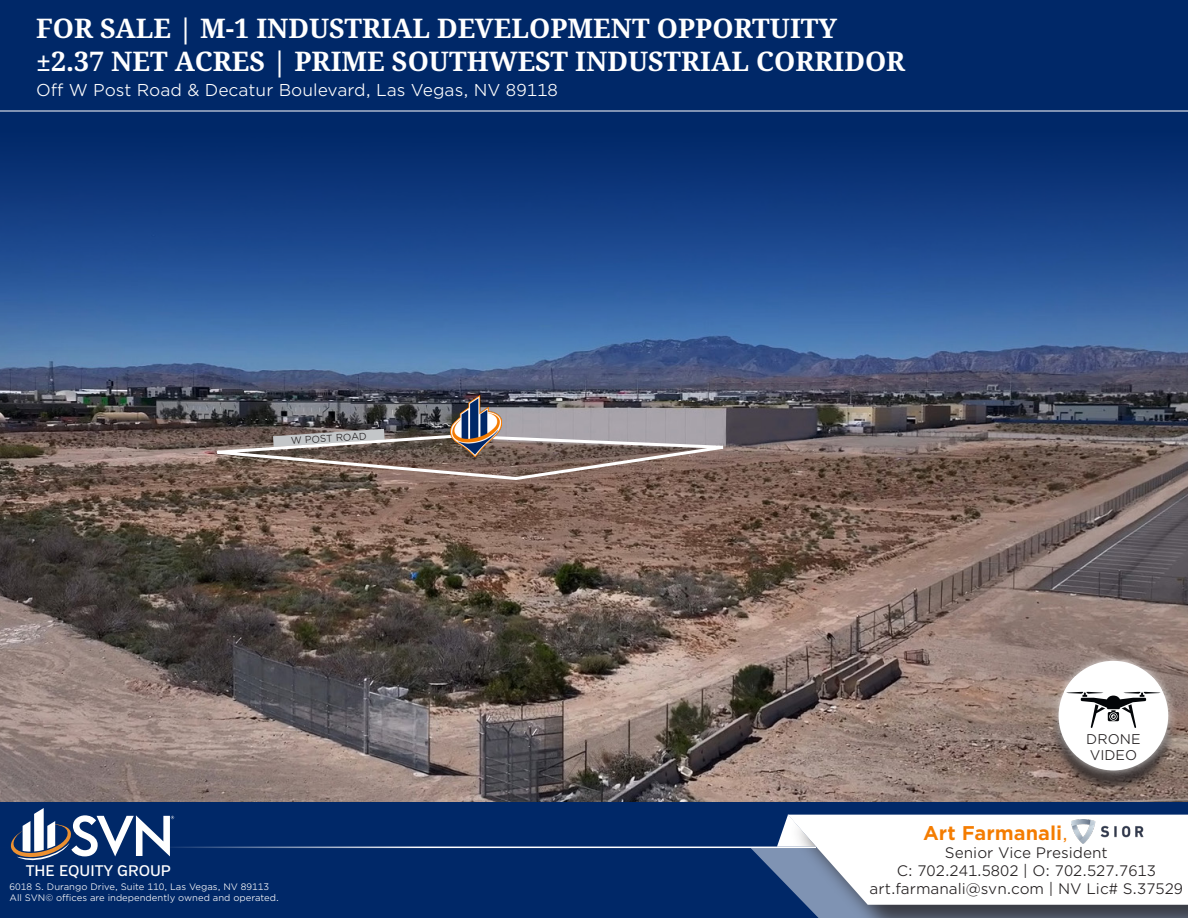
<style>
.page{position:relative;width:1188px;height:918px;background:#fff}
.page>*{position:absolute;margin:0;border:0;box-sizing:border-box;transform-origin:0 0}
.t1{font:700 27px "Noto Serif";color:#fff}
.t2{font:700 19.05px "Gotham Office";color:#f47c00}
.t3{font:16.5px "Gotham Office";color:#fff}
.t4{font:500 15.3px "Verb";color:#fff}
.t5{font:14.55px "Gotham Office";color:#231f20}
.t6{font:13.5px/16.2px "Gotham Office";color:#231f20}
.t7{font:9.45px "Gotham Office";color:#231f20}
.t8{font:9px "Gotham Office";color:#fff}
.s1{font-weight:400}
</style>
<div class="page">
<img style="left:0;top:454px;width:1188px;height:348px">
<div style="left:0;top:802px;width:1188px;height:116px;background:#002868"></div>
<div style="left:0;top:0;width:1188px;height:111px;background:#002868"></div>
<svg style="left:0;top:110px;width:1188px;height:344px;background:#2d4e82"></svg>
<svg style="left:750px;top:814px;width:438px;height:104px;background:#c9cfd9"></svg>
<img style="left:1072px;top:820px;width:71px;height:24px">
<hr style="left:0;top:847px;width:816px;height:1px;background:#fff">
<svg style="left:10px;top:808px;width:164px;height:53px"></svg>
<div style="left:1050px;top:667px;width:126px;height:126px;background:#231f20;opacity:.75"></div>
<div style="left:1049px;top:652px;width:129px;height:128px;background:#fff;opacity:.75"></div>
<div style="left:1059px;top:661px;width:109px;height:109px;background:#fff;border-radius:50%"></div>
<div style="left:1065px;top:676px;width:97px;height:64px;background:#fff"></div>
<svg style="left:1066px;top:692px;width:95px;height:36px"></svg>
<hr style="left:0;top:111px;width:1188px;height:1px;background:#fff">
<svg style="left:179px;top:429px;width:547px;height:53px;background:#8b7b75"></svg>
<img style="left:450px;top:395px;width:51px;height:62px">
<p class="t1" style="left:36px;top:9px;width:803px">FOR SALE | M-1 INDUSTRIAL DEVELOPMENT OPPORTUITY</p>
<p class="t1" style="left:36px;top:42px;width:871px">±2.37 NET ACRES | PRIME SOUTHWEST INDUSTRIAL CORRIDOR</p>
<p class="t3" style="left:36px;top:79px;width:523px">Off W Post Road &amp; Decatur Boulevard, Las Vegas, NV 89118</p>
<p class="t7" style="left:290px;top:435px;width:78px;rotate:-4deg">W POST ROAD</p>
<p class="t4" style="left:26px;top:861px;width:147px">THE EQUITY GROUP</p>
<p class="t8" style="left:10px;top:881px;width:261px">6018 S. Durango Drive, Suite 110, Las Vegas, NV 89113</p>
<p class="t8" style="left:10px;top:891px;width:271px">All SVN© offices are independently owned and operated.</p>
<p class="t6" style="left:1086px;top:730px;width:56px">DRONE<br>VIDEO</p>
<p class="t2" style="left:923px;top:820px;width:147px">Art Farmanali<span class="s1">,</span></p>
<p class="t5" style="left:945px;top:843px;width:164px">Senior Vice President</p>
<p class="t5" style="left:897px;top:861px;width:261px">C: 702.241.5802 | O: 702.527.7613</p>
<p class="t5" style="left:870px;top:879px;width:315px">art.farmanali@svn.com | NV Lic# S.37529</p>
</div>
